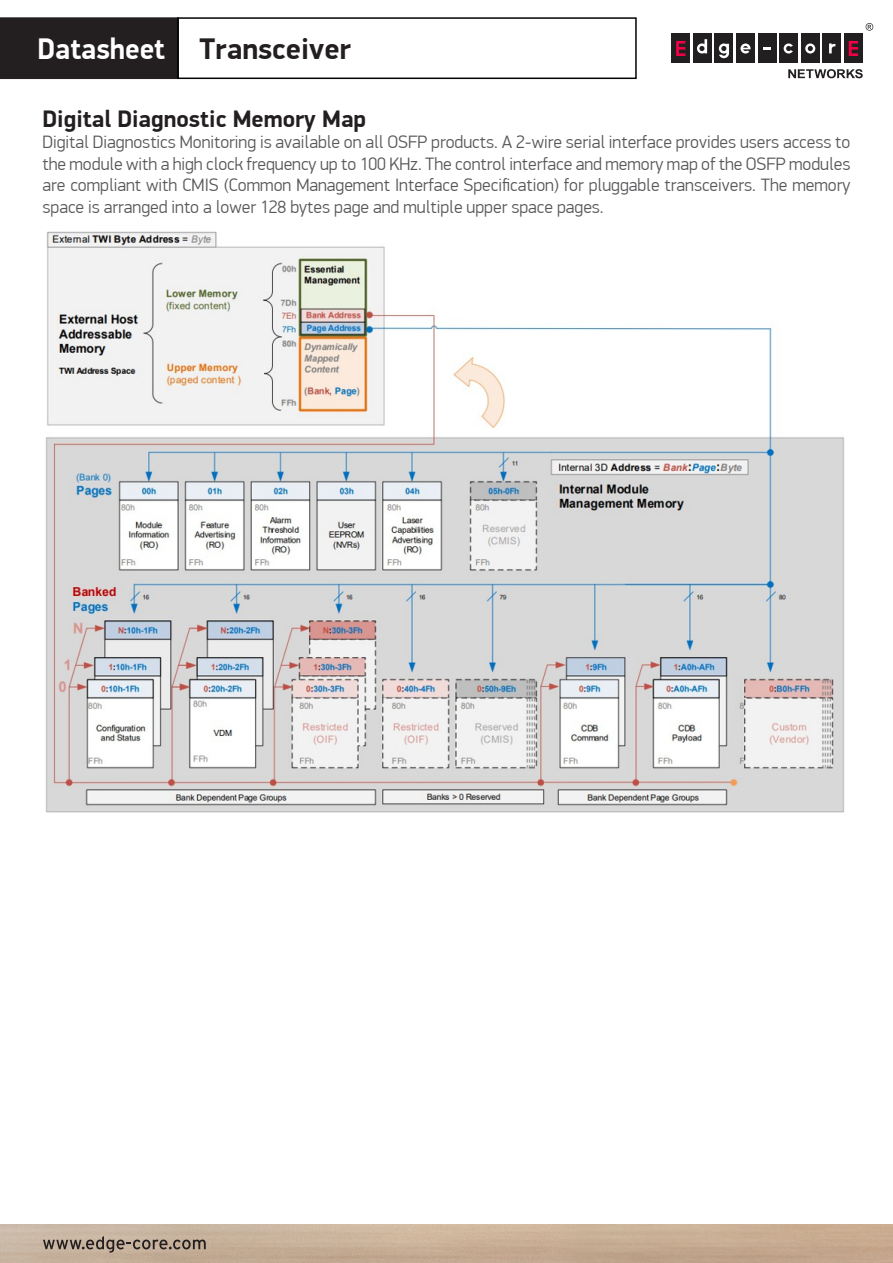
<style>
.page{position:relative;width:893px;height:1263px;background:#fff}
.page>*{position:absolute;margin:0;border:0;box-sizing:border-box;transform-origin:0 0}
.t1{font:700 30px "PF Din Display Pro";color:#231f20}
.t2{font:700 24px "PF Din Display Pro";color:#231f20}
.t3{font:300 18px/21.6px "PF Din Display Pro";color:#57585a;text-align:justify}
.s1{color:#fff}
</style>
<div class="page">
<img style="left:0;top:1224px;width:893px;height:39px">
<svg style="left:43px;top:1236px;width:163px;height:17px;background:#a08f80"></svg>
<div style="left:671px;top:34px;width:19px;height:29px;background:#221f21"></div>
<div style="left:693px;top:34px;width:19px;height:29px;background:#221f21"></div>
<div style="left:715px;top:34px;width:18px;height:29px;background:#221f21"></div>
<div style="left:736px;top:34px;width:19px;height:29px;background:#221f21"></div>
<div style="left:758px;top:34px;width:18px;height:29px;background:#221f21"></div>
<div style="left:779px;top:34px;width:19px;height:29px;background:#221f21"></div>
<div style="left:801px;top:34px;width:19px;height:29px;background:#221f21"></div>
<div style="left:823px;top:34px;width:18px;height:29px;background:#221f21"></div>
<svg style="left:676px;top:41px;width:9px;height:15px"></svg>
<div style="left:844px;top:34px;width:19px;height:29px;background:#221f21"></div>
<svg style="left:849px;top:41px;width:9px;height:15px"></svg>
<svg style="left:763px;top:47px;width:8px;height:3px"></svg>
<svg style="left:697px;top:39px;width:10px;height:15px"></svg>
<svg style="left:805px;top:43px;width:10px;height:11px"></svg>
<svg style="left:829px;top:43px;width:6px;height:10px"></svg>
<svg style="left:784px;top:43px;width:9px;height:11px"></svg>
<svg style="left:719px;top:43px;width:10px;height:15px"></svg>
<svg style="left:788px;top:69px;width:75px;height:9px"></svg>
<svg style="left:740px;top:44px;width:11px;height:10px"></svg>
<svg style="left:866px;top:23px;width:7px;height:8px"></svg>
<div style="left:0;top:17px;width:179px;height:62px;background:#231f20;border:2px solid #231f20"></div>
<div style="left:177px;top:17px;width:460px;height:62px;border:2px solid #030303"></div>
<img style="left:45px;top:231px;width:800px;height:582px">
<h1 class="t1" style="left:37px;top:31px;width:315px"><span class="s1">Datasheet</span> Transceiver</h1>
<h2 class="t2" style="left:43px;top:104px;width:325px">Digital Diagnostic Memory Map</h2>
<p class="t3" style="left:43px;top:131px;width:809px">Digital Diagnostics Monitoring is available on all OSFP products. A 2-wire serial interface provides users access to the module with a high clock frequency up to 100 KHz. The control interface and memory map of the OSFP modules are compliant with CMIS (Common Management Interface Specification) for pluggable transceivers. The memory space is arranged into a lower 128 bytes page and multiple upper space pages.</p>
</div>
